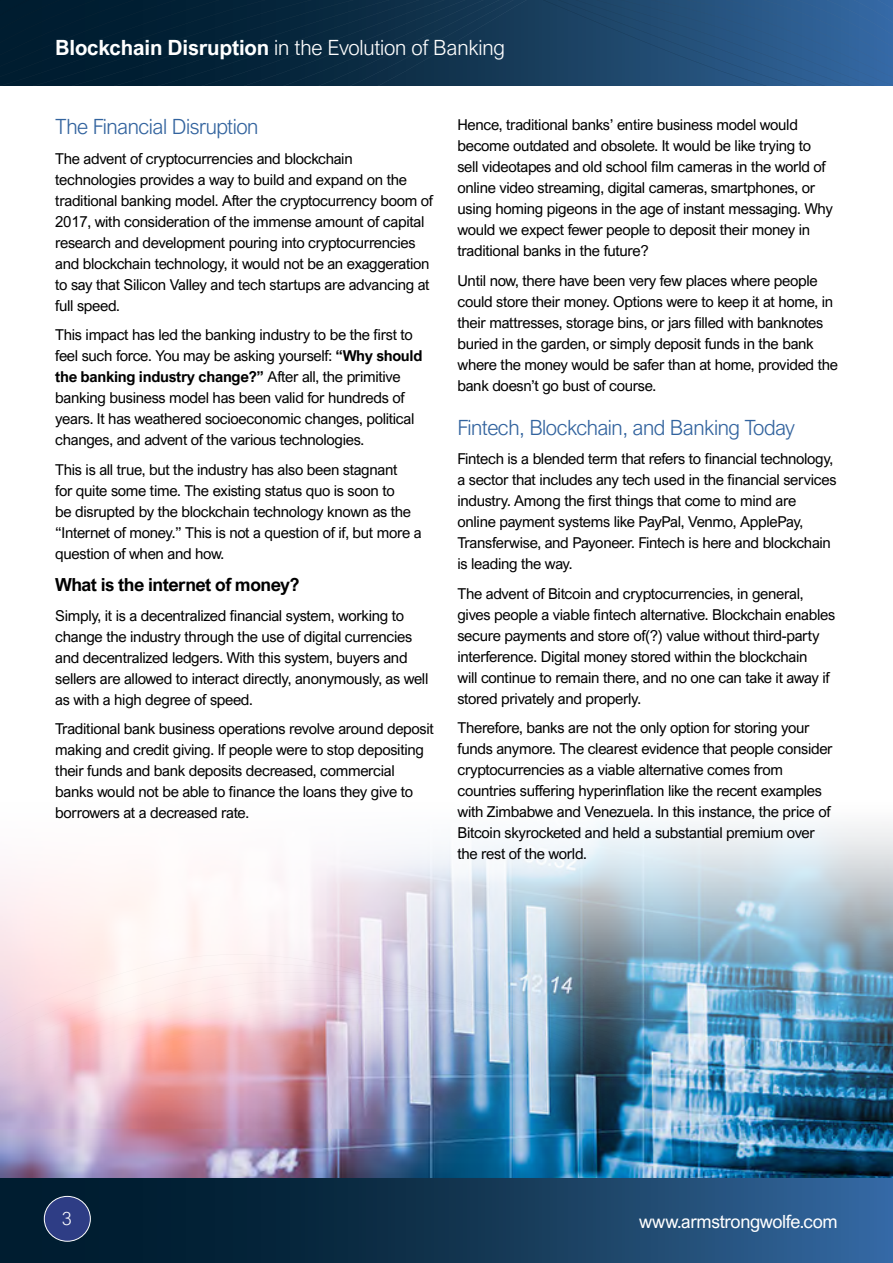
<style>
.page{position:relative;width:893px;height:1263px;background:#fff}
.page>*{position:absolute;margin:0;border:0;box-sizing:border-box;transform-origin:0 0}
.t1{font:300 21px "Arial Nova";letter-spacing:-.025em;color:#32639e}
.t2{font:300 21px "Arial Nova";letter-spacing:-.01em;color:#fff}
.t3{font:18.15px "Arial Nova";letter-spacing:-.02em;color:#fff}
.t4{font:700 18px "Arial Nova";letter-spacing:-.025em;color:#000}
.t5{font:300 18px "Arial Nova";color:#fff}
.t6{font:15px/21px "Arial Nova";letter-spacing:-.02em;color:#000}
.s1{font-weight:700}
</style>
<div class="page">
<svg style="left:0;top:0;width:893px;height:85px;background:#143958"></svg>
<svg style="left:0;top:1178px;width:893px;height:85px;background:#143959"></svg>
<div style="left:44px;top:1196px;width:46px;height:45px;background:#2e3d85;border-radius:50%"></div>
<div style="left:44px;top:1196px;width:47px;height:45px;border:1px solid #fff;border-radius:50%"></div>
<img style="left:0;top:824px;width:893px;height:354px">
<h1 class="t2" style="left:55px;top:35px;width:451px"><span class="s1">Blockchain Disruption</span> in the Evolution of Banking</h1>
<h1 class="t1" style="left:55px;top:115px;width:205px">The Financial Disruption</h1>
<p class="t6" style="left:55px;top:148px;width:379px">The advent of cryptocurrencies and blockchain technologies provides a way to build and expand on the traditional banking model. After the cryptocurrency boom of 2017, with consideration of the immense amount of capital research and development pouring into cryptocurrencies and blockchain technology, it would not be an exaggeration to say that Silicon Valley and tech startups are advancing at full speed.</p>
<p class="t6" style="left:55px;top:325px;width:369px">This impact has led the banking industry to be the first to feel such force. You may be asking yourself: <span class="s1">“Why should the banking industry change?”</span> After all, the primitive banking business model has been valid for hundreds of years. It has weathered socioeconomic changes, political changes, and advent of the various technologies.</p>
<p class="t6" style="left:55px;top:459px;width:368px">This is all true, but the industry has also been stagnant<br>for quite some time. The existing status quo is soon to<br>be disrupted by the blockchain technology known as the “Internet of money.” This is not a question of if, but more a question of when and how.</p>
<p class="t4" style="left:55px;top:574px;width:246px">What is the internet of money?</p>
<p class="t6" style="left:55px;top:605px;width:375px">Simply, it is a decentralized financial system, working to change the industry through the use of digital currencies and decentralized ledgers. With this system, buyers and sellers are allowed to interact directly, anonymously, as well as with a high degree of speed.</p>
<p class="t6" style="left:55px;top:719px;width:380px">Traditional bank business operations revolve around deposit making and credit giving. If people were to stop depositing their funds and bank deposits decreased, commercial banks would not be able to finance the loans they give to borrowers at a decreased rate.</p>
<p class="t6" style="left:457px;top:114px;width:377px">Hence, traditional banks’ entire business model would become outdated and obsolete. It would be like trying to sell videotapes and old school film cameras in the world of online video streaming, digital cameras, smartphones, or using homing pigeons in the age of instant messaging. Why would we expect fewer people to deposit their money in traditional banks in the future?</p>
<p class="t6" style="left:457px;top:270px;width:382px">Until now, there have been very few places where people could store their money. Options were to keep it at home, in their mattresses, storage bins, or jars filled with banknotes buried in the garden, or simply deposit funds in the bank where the money would be safer than at home, provided the bank doesn’t go bust of course.</p>
<h1 class="t1" style="left:457px;top:415px;width:339px">Fintech, Blockchain, and Banking Today</h1>
<p class="t6" style="left:457px;top:448px;width:381px">Fintech is a blended term that refers to financial technology, a sector that includes any tech used in the financial services industry. Among the first things that come to mind are online payment systems like PayPal, Venmo, ApplePay, Transferwise, and Payoneer. Fintech is here and blockchain is leading the way.</p>
<p class="t6" style="left:457px;top:583px;width:379px">The advent of Bitcoin and cryptocurrencies, in general, gives people a viable fintech alternative. Blockchain enables secure payments and store of(?) value without third-party interference. Digital money stored within the blockchain<br>will continue to remain there, and no one can take it away if stored privately and properly.</p>
<p class="t6" style="left:457px;top:717px;width:377px">Therefore, banks are not the only option for storing your funds anymore. The clearest evidence that people consider cryptocurrencies as a viable alternative comes from countries suffering hyperinflation like the recent examples with Zimbabwe and Venezuela. In this instance, the price of Bitcoin skyrocketed and held a substantial premium over the rest of the world.</p>
<p class="t5" style="left:62px;top:1209px;width:12px">3</p>
<p class="t3" style="left:639px;top:1211px;width:200px">www.armstrongwolfe.com</p>
</div>
